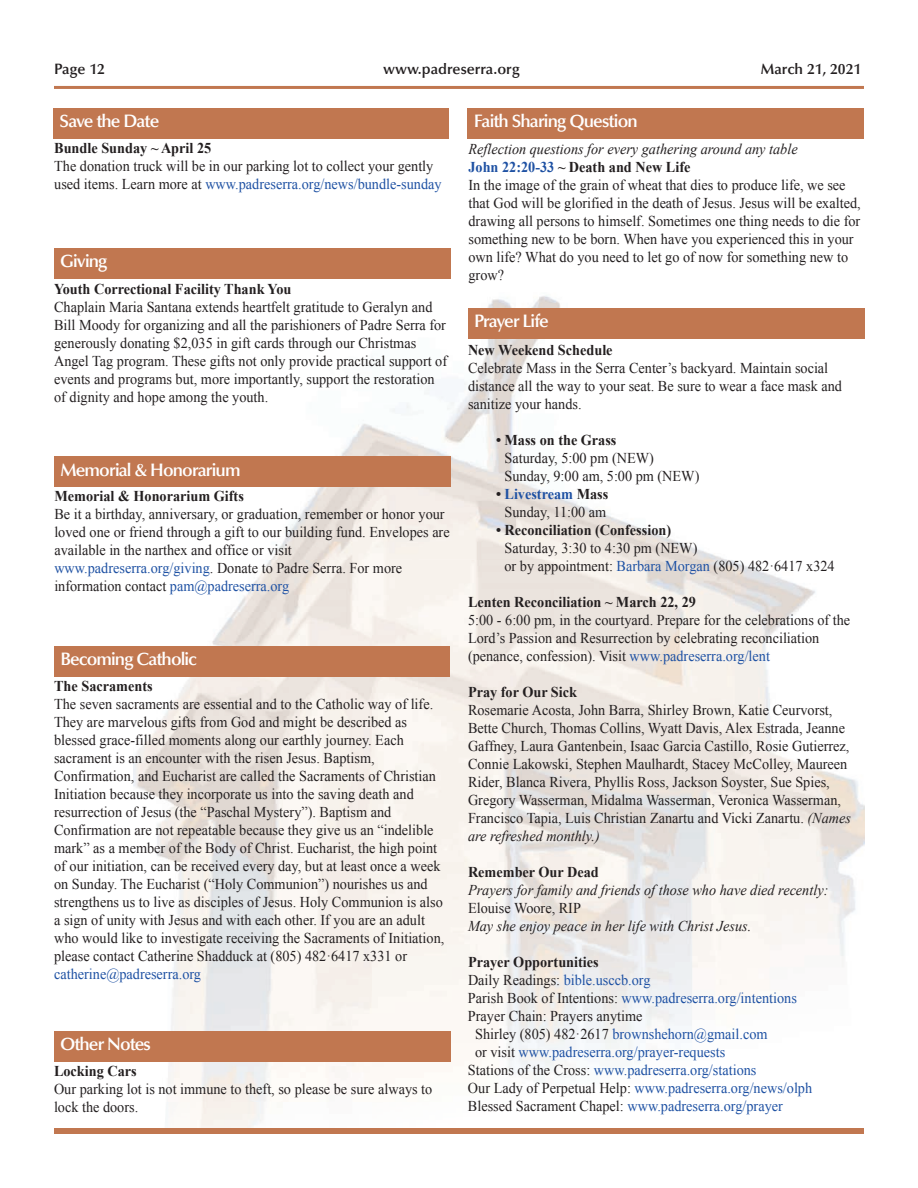
<style>
.page{position:relative;width:918px;height:1188px;background:#fff}
.page>*{position:absolute;margin:0;border:0;box-sizing:border-box;transform-origin:0 0}
.t1{font:600 18px "Optima LT Std";letter-spacing:-.05em;color:#fff}
.t2{font:15px/18px "Times New Roman";color:#231f20;scale:.95 1}
.t3{font:15px "Times New Roman";color:#1e51a3;scale:.95 1}
.t4{font:700 15px "Times New Roman";color:#231f20;scale:.95 1}
.t5{font:italic 15px "Times New Roman";color:#231f20;scale:.95 1}
.t6{font:600 15px "Optima LT Std";color:#231f20}
.s1{color:#1e51a3}
.s2{font-style:italic}
.s3{font-weight:700;color:#1e51a3}
.s4{font-weight:700}
.s5{color:#231f20}
</style>
<div class="page">
<hr style="left:54px;top:86px;width:810px;height:3px;background:#c17750">
<div style="left:54px;top:1128px;width:810px;height:6px;background:#c17750"></div>
<img style="left:133px;top:295px;width:731px;height:833px">
<div style="left:468px;top:308px;width:396px;height:31px;background:#c17750"></div>
<div style="left:468px;top:108px;width:396px;height:30px;background:#c17750"></div>
<div style="left:54px;top:646px;width:396px;height:31px;background:#c17750"></div>
<div style="left:54px;top:108px;width:395px;height:30px;background:#c17750"></div>
<div style="left:54px;top:248px;width:396px;height:31px;background:#c17750"></div>
<div style="left:54px;top:456px;width:396px;height:31px;background:#c17750"></div>
<div style="left:54px;top:1031px;width:396px;height:31px;background:#c17750"></div>
<p class="t6" style="left:54px;top:60px;width:53px">Page 12</p>
<p class="t6" style="left:383px;top:60px;width:138px">www.padreserra.org</p>
<p class="t6" style="left:761px;top:60px;width:102px">March 21, 2021</p>
<p class="t1" style="left:60px;top:111px;width:101px">Save the Date</p>
<p class="t4" style="left:54px;top:137px;width:167px">Bundle Sunday ~ April 25</p>
<p class="t2" style="left:54px;top:156px;width:409px">The donation truck will be in our parking lot to collect your gently used items. Learn more at <span class="s1">www.padreserra.org/news/bundle-sunday</span></p>
<p class="t1" style="left:60px;top:251px;width:49px">Giving</p>
<p class="t4" style="left:54px;top:278px;width:251px">Youth Correctional Facility Thank You</p>
<p class="t2" style="left:54px;top:298px;width:415px">Chaplain Maria Santana extends heartfelt gratitude to Geralyn and Bill Moody for organizing and all the parishioners of Padre Serra for generously donating $2,035 in gift cards through our Christmas Angel Tag program. These gifts not only provide practical support of events and programs but, more importantly, support the restoration of dignity and hope among the youth.</p>
<p class="t1" style="left:60px;top:459px;width:182px">Memorial &amp; Honorarium</p>
<p class="t4" style="left:54px;top:485px;width:201px">Memorial &amp; Honorarium Gifts</p>
<p class="t2" style="left:54px;top:505px;width:418px">Be it a birthday, anniversary, or graduation, remember or honor your loved one or friend through a gift to our building fund. Envelopes are available in the narthex and office or visit <span class="s1">www.padreserra.org/giving</span>. Donate to Padre Serra. For more information contact <span class="s1">pam@padreserra.org</span></p>
<p class="t1" style="left:60px;top:649px;width:138px">Becoming Catholic</p>
<p class="t4" style="left:54px;top:675px;width:105px">The Sacraments</p>
<p class="t2" style="left:54px;top:694px;width:412px">The seven sacraments are essential and to the Catholic way of life.<br>They are marvelous gifts from God and might be described as blessed grace-filled moments along our earthly journey. Each sacrament is an encounter with the risen Jesus. Baptism, Confirmation, and Eucharist are called the Sacraments of Christian Initiation because they incorporate us into the saving death and resurrection of Jesus (the “Paschal Mystery”). Baptism and Confirmation are not repeatable because they give us an “indelible mark” as a member of the Body of Christ. Eucharist, the high point of our initiation, can be received every day, but at least once a week on Sunday. The Eucharist (“Holy Communion”) nourishes us and strengthens us to live as disciples of Jesus. Holy Communion is also a sign of unity with Jesus and with each other. If you are an adult who would like to investigate receiving the Sacraments of Initiation, please contact Catherine Shadduck at (805) 482·6417 x331 or</p>
<p class="t3" style="left:54px;top:963px;width:156px">catherine@padreserra.org</p>
<p class="t1" style="left:60px;top:1034px;width:92px">Other Notes</p>
<p class="t4" style="left:54px;top:1060px;width:89px">Locking Cars</p>
<p class="t2" style="left:54px;top:1080px;width:400px">Our parking lot is not immune to theft, so please be sure always to lock the doors.</p>
<p class="t1" style="left:474px;top:111px;width:166px">Faith Sharing Question</p>
<p class="t2" style="left:468px;top:139px;width:414px"><span class="s2">Reflection questions for every gathering around any table<br></span><span class="s3">John 22:20-33</span> <span class="s4">~ Death and New Life<br></span>In the image of the grain of wheat that dies to produce life, we see that God will be glorified in the death of Jesus. Jesus will be exalted, drawing all persons to himself. Sometimes one thing needs to die for something new to be born. When have you experienced this in your own life? What do you need to let go of now for something new to grow?</p>
<p class="t1" style="left:474px;top:311px;width:76px">Prayer Life</p>
<p class="t4" style="left:468px;top:339px;width:154px">New Weekend Schedule</p>
<p class="t2" style="left:468px;top:359px;width:395px">Celebrate Mass in the Serra Center’s backyard. Maintain social distance all the way to your seat. Be sure to wear a face mask and sanitize your hands.</p>
<p class="t4" style="left:496px;top:429px;width:128px">• Mass on the Grass</p>
<p class="t2" style="left:505px;top:449px;width:207px">Saturday, 5:00 pm (NEW)<br>Sunday, 9:00 am, 5:00 pm (NEW)</p>
<p class="t2" style="left:496px;top:484px;width:120px;text-align:center"><span class="s4">•</span> <span class="s3">Livestream</span> <span class="s4">Mass<br></span>Sunday, 11:00 am</p>
<p class="t4" style="left:496px;top:519px;width:186px">• Reconciliation (Confession)</p>
<p class="t2" style="left:505px;top:539px;width:349px">Saturday, 3:30 to 4:30 pm (NEW)<br>or by appointment: <span class="s1">Barbara Morgan</span> (805) 482·6417 x324</p>
<p class="t4" style="left:468px;top:591px;width:242px">Lenten Reconciliation ~ March 22, 29</p>
<p class="t2" style="left:468px;top:611px;width:404px">5:00 - 6:00 pm, in the courtyard. Prepare for the celebrations of the<br>Lord’s Passion and Resurrection by celebrating reconciliation (penance, confession). Visit <span class="s1">www.padreserra.org/lent</span></p>
<p class="t4" style="left:468px;top:681px;width:116px">Pray for Our Sick</p>
<p class="t2" style="left:468px;top:701px;width:405px">Rosemarie Acosta, John Barra, Shirley Brown, Katie Ceurvorst, Bette Church, Thomas Collins, Wyatt Davis, Alex Estrada, Jeanne Gaffney, Laura Gantenbein, Isaac Garcia Castillo, Rosie Gutierrez, Connie Lakowski, Stephen Maulhardt, Stacey McColley, Maureen Rider, Blanca Rivera, Phyllis Ross, Jackson Soyster, Sue Spies, Gregory Wasserman, Midalma Wasserman, Veronica Wasserman, Francisco Tapia, Luis Christian Zanartu and Vicki Zanartu. <span class="s2">(Names are refreshed monthly.)</span></p>
<p class="t4" style="left:468px;top:861px;width:139px">Remember Our Dead</p>
<p class="t5" style="left:468px;top:880px;width:381px">Prayers for family and friends of those who have died recently:</p>
<p class="t2" style="left:468px;top:899px;width:120px">Elouise Woore, RIP</p>
<p class="t5" style="left:468px;top:916px;width:300px">May she enjoy peace in her life with Christ Jesus.</p>
<p class="t4" style="left:468px;top:951px;width:139px">Prayer Opportunities</p>
<p class="t3" style="left:468px;top:970px;width:194px"><span class="s5">Daily Readings:</span> bible.usccb.org</p>
<p class="t3" style="left:468px;top:988px;width:348px"><span class="s5">Parish Book of Intentions:</span> www.padreserra.org/intentions</p>
<p class="t2" style="left:468px;top:1007px;width:185px">Prayer Chain: Prayers anytime</p>
<p class="t3" style="left:475px;top:1024px;width:309px"><span class="s5">Shirley (805) 482·2617</span> brownshehorn@gmail.com</p>
<p class="t3" style="left:475px;top:1042px;width:265px"><span class="s5">or visit</span> www.padreserra.org/prayer-requests</p>
<p class="t3" style="left:468px;top:1060px;width:305px"><span class="s5">Stations of the Cross:</span> www.padreserra.org/stations</p>
<p class="t3" style="left:468px;top:1078px;width:364px"><span class="s5">Our Lady of Perpetual Help:</span> www.padreserra.org/news/olph</p>
<p class="t3" style="left:468px;top:1096px;width:333px"><span class="s5">Blessed Sacrament Chapel:</span> www.padreserra.org/prayer</p>
</div>
